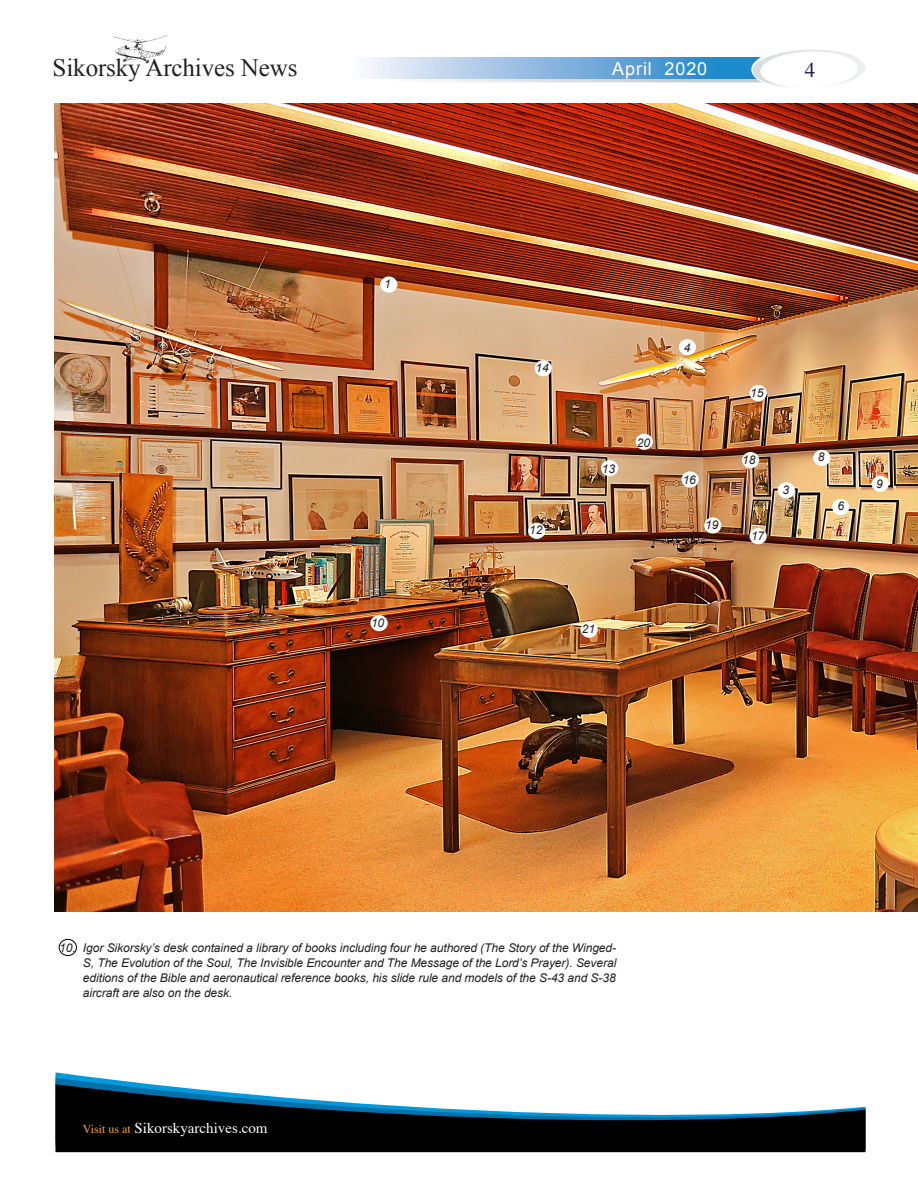
<style>
.page{position:relative;width:918px;height:1188px;background:#fff}
.page>*{position:absolute;margin:0;border:0;box-sizing:border-box;transform-origin:0 0}
.t1{font:25.05px "Times New Roman";letter-spacing:-.005em;color:#231f20}
.t2{font:21px "Times";color:#1f1854}
.t3{font:18px "Arial";letter-spacing:.05em;color:#fff}
.t4{font:15px "Times";color:#fff}
.t5{font:italic 12px/15px "Arial";letter-spacing:-.005em;color:#231f20;text-align:justify}
.s1{font-size:12px;color:#faab1e}
</style>
<div class="page">
<svg style="left:56px;top:1078px;width:92px;height:6px"></svg>
<svg style="left:365px;top:49px;width:500px;height:39px"></svg>
<svg style="left:56px;top:1084px;width:810px;height:68px;fill:#000"></svg>
<img style="left:113px;top:36px;width:53px;height:28px">
<img style="left:54px;top:104px;width:864px;height:808px">
<div style="left:380px;top:276px;width:17px;height:17px;background:#fff;border-radius:50%"></div>
<div style="left:535px;top:360px;width:17px;height:16px;background:#fff;border-radius:50%"></div>
<div style="left:750px;top:385px;width:17px;height:16px;background:#fff;border-radius:50%"></div>
<div style="left:636px;top:434px;width:17px;height:16px;background:#fff;border-radius:50%"></div>
<div style="left:601px;top:460px;width:17px;height:16px;background:#fff;border-radius:50%"></div>
<div style="left:681px;top:471px;width:18px;height:17px;background:#fff;border-radius:50%"></div>
<div style="left:528px;top:523px;width:17px;height:16px;background:#fff;border-radius:50%"></div>
<div style="left:742px;top:452px;width:17px;height:16px;background:#fff;border-radius:50%"></div>
<div style="left:813px;top:450px;width:18px;height:16px;background:#fff;border-radius:50%"></div>
<div style="left:778px;top:482px;width:17px;height:16px;background:#fff;border-radius:50%"></div>
<div style="left:704px;top:517px;width:17px;height:17px;background:#fff;border-radius:50%"></div>
<div style="left:750px;top:528px;width:17px;height:16px;background:#fff;border-radius:50%"></div>
<div style="left:832px;top:499px;width:17px;height:16px;background:#fff;border-radius:50%"></div>
<div style="left:872px;top:476px;width:17px;height:16px;background:#fff;border-radius:50%"></div>
<div style="left:581px;top:622px;width:17px;height:16px;background:#fff;border-radius:50%"></div>
<div style="left:370px;top:615px;width:18px;height:16px;background:#fff;border-radius:50%"></div>
<div style="left:679px;top:339px;width:17px;height:16px;background:#fff;border-radius:50%"></div>
<div style="left:59px;top:939px;width:18px;height:17px;border:1px solid #000;border-radius:50%"></div>
<h1 class="t1" style="left:53px;top:51px;width:246px">Sikorsky Archives News</h1>
<h3 class="t3" style="left:612px;top:57px;width:97px">April 2020</h3>
<p class="t2" style="left:805px;top:51px;width:12px">4</p>
<p class="t5" style="left:384px;top:276px;width:8px">1</p>
<p class="t5" style="left:371px;top:616px;width:15px">10</p>
<p class="t5" style="left:536px;top:361px;width:15px">14</p>
<p class="t5" style="left:529px;top:523px;width:15px">12</p>
<p class="t5" style="left:602px;top:461px;width:15px">13</p>
<p class="t5" style="left:637px;top:435px;width:15px">20</p>
<p class="t5" style="left:582px;top:621px;width:15px">21</p>
<p class="t5" style="left:684px;top:341px;width:8px">4</p>
<p class="t5" style="left:683px;top:472px;width:15px">16</p>
<p class="t5" style="left:705px;top:517px;width:15px">19</p>
<p class="t5" style="left:750px;top:386px;width:15px">15</p>
<p class="t5" style="left:742px;top:452px;width:15px">18</p>
<p class="t5" style="left:818px;top:450px;width:8px">8</p>
<p class="t5" style="left:783px;top:482px;width:8px">3</p>
<p class="t5" style="left:751px;top:529px;width:15px">17</p>
<p class="t5" style="left:837px;top:499px;width:8px">6</p>
<p class="t5" style="left:876px;top:476px;width:8px">9</p>
<p class="t5" style="left:83px;top:940px;width:535px;text-indent:-24px">10. Igor Sikorsky’s desk contained a library of books including four he authored (The Story of the Winged-S, The Evolution of the Soul, The Invisible Encounter and The Message of the Lord’s Prayer). Several editions of the Bible and aeronautical reference books, his slide rule and models of the S-43 and S-38 aircraft are also on the desk.</p>
<p class="t4" style="left:83px;top:1114px;width:186px"><span class="s1">Visit us at</span> Sikorskyarchives.com</p>
</div>
